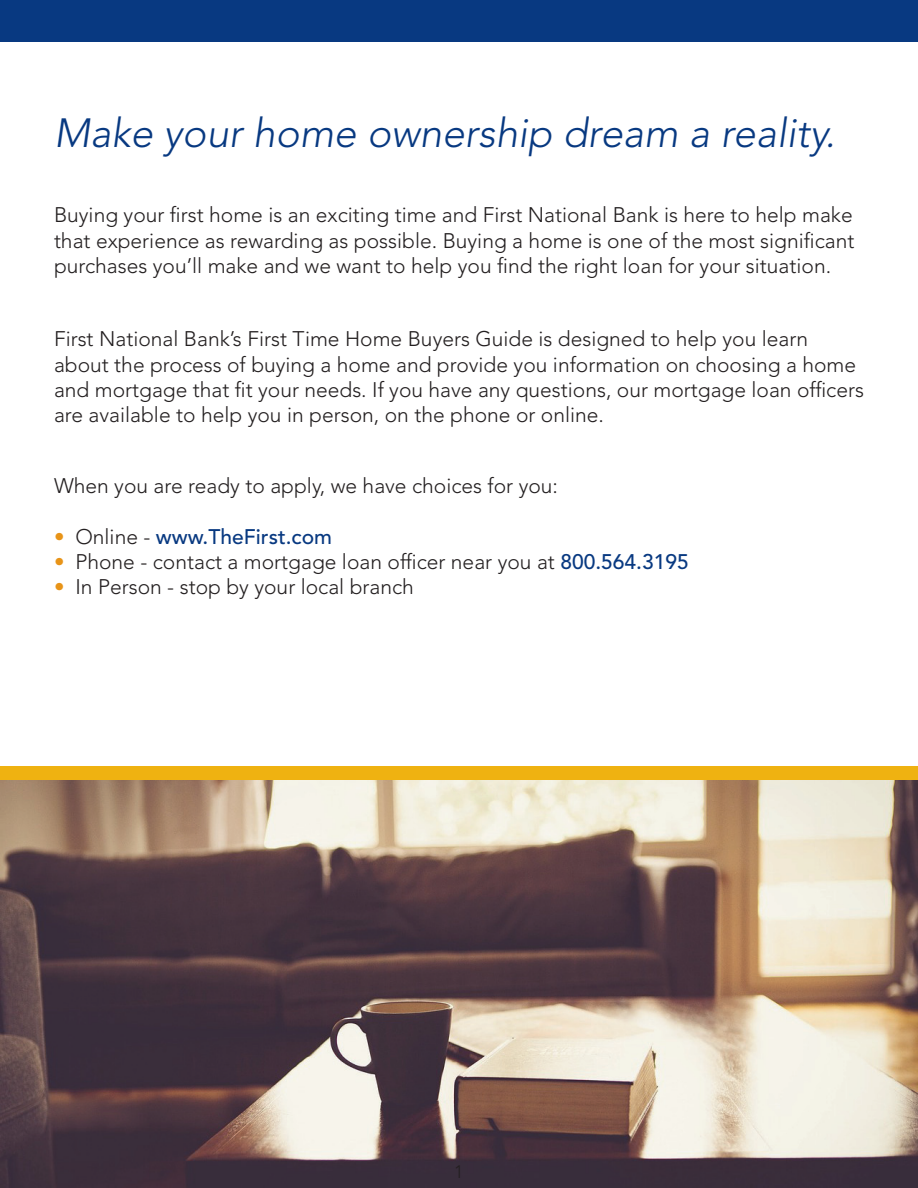
<style>
.page{position:relative;width:918px;height:1188px;background:#fff}
.page>*{position:absolute;margin:0;border:0;box-sizing:border-box;transform-origin:0 0}
.t1{font:italic 300 40.5px "Avenir LT Std";color:#083981}
.t2{font:300 21px/25.2px "Avenir LT Std";color:#231f20;text-align:justify}
.t3{font:500 21px "Avenir LT Std";color:#083981}
.t4{font:300 18px "Avenir LT Std";color:#231f20}
.s1{font-weight:300;color:#e89418}
.s2{font-weight:300;color:#231f20}
.s3{color:#e89418}
.s4{font-weight:500;color:#083981}
</style>
<div class="page">
<img style="left:0;top:780px;width:918px;height:408px">
<div style="left:0;top:0;width:918px;height:41px;background:#083981"></div>
<div style="left:0;top:766px;width:918px;height:14px;background:#efb211"></div>
<h1 class="t1" style="left:54px;top:110px;width:783px">Make your home ownership dream a reality.</h1>
<p class="t2" style="left:54px;top:203px;width:802px">Buying your first home is an exciting time and First National Bank is here to help make that experience as rewarding as possible. Buying a home is one of the most significant purchases you’ll make and we want to help you find the right loan for your situation.</p>
<p class="t2" style="left:54px;top:327px;width:812px;text-align:left">First National Bank’s First Time Home Buyers Guide is designed to help you learn about the process of buying a home and provide you information on choosing a home and mortgage that fit your needs. If you have any questions, our mortgage loan officers are available to help you in person, on the phone or online.</p>
<p class="t2" style="left:54px;top:473px;width:506px">When you are ready to apply, we have choices for you:</p>
<p class="t3" style="left:54px;top:524px;width:280px"><span class="s1">•</span> <span class="s2">Online -</span> www.TheFirst.com</p>
<p class="t2" style="left:54px;top:549px;width:636px"><span class="s3">•</span> Phone - contact a mortgage loan officer near you at <span class="s4">800.564.3195</span></p>
<p class="t2" style="left:54px;top:574px;width:361px"><span class="s3">•</span> In Person - stop by your local branch</p>
<p class="t4" style="left:454px;top:1161px;width:11px">1</p>
</div>
